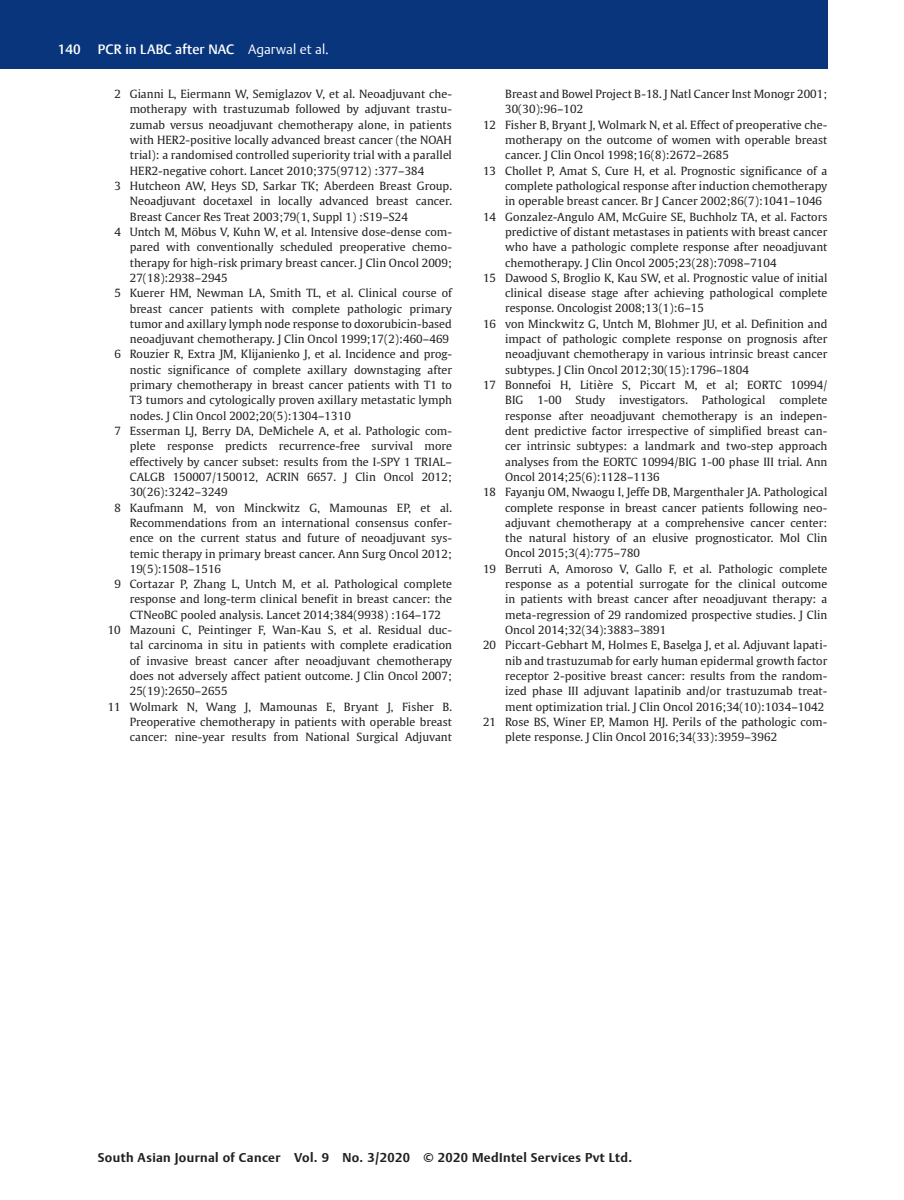
<style>
.page{position:relative;width:904px;height:1200px;background:#fff}
.page>*{position:absolute;margin:0;border:0;box-sizing:border-box;transform-origin:0 0}
.t1{font:500 13.5px "Thieme Argo 2011";letter-spacing:.01em;color:#fff}
.t2{font:700 12.75px "Thieme Argo 2011";letter-spacing:.03em;color:#231f20}
.t3{font:11.25px "Thieme Gulliver 2011";letter-spacing:.005em;color:#231f20}
.s1{font-weight:300}
</style>
<div class="page">
<div style="left:0;top:0;width:827px;height:68px;background:#08357c"></div>
<p class="t1" style="left:58px;top:41px;width:25px">140</p>
<p class="t1" style="left:98px;top:41px;width:232px">PCR in LABC after NAC <span class="s1">Agarwal et al.</span></p>
<p class="t3" style="left:114px;top:86px;width:339px">2 Gianni L, Eiermann W, Semiglazov V, et al. Neoadjuvant che-</p>
<p class="t3" style="left:130px;top:101px;width:323px">motherapy with trastuzumab followed by adjuvant trastu-</p>
<p class="t3" style="left:130px;top:116px;width:323px">zumab versus neoadjuvant chemotherapy alone, in patients</p>
<p class="t3" style="left:130px;top:131px;width:323px">with HER2-positive locally advanced breast cancer (the NOAH</p>
<p class="t3" style="left:130px;top:147px;width:323px">trial): a randomised controlled superiority trial with a parallel</p>
<p class="t3" style="left:130px;top:162px;width:296px">HER2-negative cohort. Lancet 2010;375(9712) :377–384</p>
<p class="t3" style="left:114px;top:177px;width:339px">3 Hutcheon AW, Heys SD, Sarkar TK; Aberdeen Breast Group.</p>
<p class="t3" style="left:130px;top:193px;width:323px">Neoadjuvant docetaxel in locally advanced breast cancer.</p>
<p class="t3" style="left:130px;top:208px;width:279px">Breast Cancer Res Treat 2003;79(1, Suppl 1) :S19–S24</p>
<p class="t3" style="left:114px;top:223px;width:339px">4 Untch M, Möbus V, Kuhn W, et al. Intensive dose-dense com-</p>
<p class="t3" style="left:130px;top:239px;width:323px">pared with conventionally scheduled preoperative chemo-</p>
<p class="t3" style="left:130px;top:254px;width:323px">therapy for high-risk primary breast cancer. J Clin Oncol 2009;</p>
<p class="t3" style="left:130px;top:269px;width:99px">27(18):2938–2945</p>
<p class="t3" style="left:114px;top:285px;width:339px">5 Kuerer HM, Newman LA, Smith TL, et al. Clinical course of</p>
<p class="t3" style="left:130px;top:300px;width:323px">breast cancer patients with complete pathologic primary</p>
<p class="t3" style="left:130px;top:315px;width:323px">tumor and axillary lymph node response to doxorubicin-based</p>
<p class="t3" style="left:130px;top:331px;width:320px">neoadjuvant chemotherapy. J Clin Oncol 1999;17(2):460–469</p>
<p class="t3" style="left:114px;top:346px;width:339px">6 Rouzier R, Extra JM, Klijanienko J, et al. Incidence and prog-</p>
<p class="t3" style="left:130px;top:361px;width:323px">nostic significance of complete axillary downstaging after</p>
<p class="t3" style="left:130px;top:376px;width:323px">primary chemotherapy in breast cancer patients with T1 to</p>
<p class="t3" style="left:130px;top:392px;width:323px">T3 tumors and cytologically proven axillary metastatic lymph</p>
<p class="t3" style="left:130px;top:407px;width:222px">nodes. J Clin Oncol 2002;20(5):1304–1310</p>
<p class="t3" style="left:114px;top:422px;width:339px">7 Esserman LJ, Berry DA, DeMichele A, et al. Pathologic com-</p>
<p class="t3" style="left:130px;top:438px;width:323px">plete response predicts recurrence-free survival more</p>
<p class="t3" style="left:130px;top:453px;width:323px">effectively by cancer subset: results from the I-SPY 1 TRIAL–</p>
<p class="t3" style="left:130px;top:468px;width:323px">CALGB 150007/150012, ACRIN 6657. J Clin Oncol 2012;</p>
<p class="t3" style="left:130px;top:484px;width:99px">30(26):3242–3249</p>
<p class="t3" style="left:114px;top:499px;width:339px">8 Kaufmann M, von Minckwitz G, Mamounas EP, et al.</p>
<p class="t3" style="left:130px;top:514px;width:323px">Recommendations from an international consensus confer-</p>
<p class="t3" style="left:130px;top:530px;width:323px">ence on the current status and future of neoadjuvant sys-</p>
<p class="t3" style="left:130px;top:545px;width:323px">temic therapy in primary breast cancer. Ann Surg Oncol 2012;</p>
<p class="t3" style="left:130px;top:560px;width:93px">19(5):1508–1516</p>
<p class="t3" style="left:114px;top:576px;width:339px">9 Cortazar P, Zhang L, Untch M, et al. Pathological complete</p>
<p class="t3" style="left:130px;top:591px;width:323px">response and long-term clinical benefit in breast cancer: the</p>
<p class="t3" style="left:130px;top:606px;width:313px">CTNeoBC pooled analysis. Lancet 2014;384(9938) :164–172</p>
<p class="t3" style="left:108px;top:621px;width:345px">10 Mazouni C, Peintinger F, Wan-Kau S, et al. Residual duc-</p>
<p class="t3" style="left:130px;top:637px;width:323px">tal carcinoma in situ in patients with complete eradication</p>
<p class="t3" style="left:130px;top:652px;width:323px">of invasive breast cancer after neoadjuvant chemotherapy</p>
<p class="t3" style="left:130px;top:667px;width:323px">does not adversely affect patient outcome. J Clin Oncol 2007;</p>
<p class="t3" style="left:130px;top:683px;width:99px">25(19):2650–2655</p>
<p class="t3" style="left:108px;top:698px;width:345px">11 Wolmark N, Wang J, Mamounas E, Bryant J, Fisher B.</p>
<p class="t3" style="left:130px;top:713px;width:323px">Preoperative chemotherapy in patients with operable breast</p>
<p class="t3" style="left:130px;top:729px;width:323px">cancer: nine-year results from National Surgical Adjuvant</p>
<p class="t3" style="left:505px;top:85px;width:323px">Breast and Bowel Project B-18. J Natl Cancer Inst Monogr 2001;</p>
<p class="t3" style="left:505px;top:101px;width:80px">30(30):96–102</p>
<p class="t3" style="left:483px;top:116px;width:345px">12 Fisher B, Bryant J, Wolmark N, et al. Effect of preoperative che-</p>
<p class="t3" style="left:505px;top:131px;width:323px">motherapy on the outcome of women with operable breast</p>
<p class="t3" style="left:505px;top:147px;width:225px">cancer. J Clin Oncol 1998;16(8):2672–2685</p>
<p class="t3" style="left:483px;top:162px;width:346px">13 Chollet P, Amat S, Cure H, et al. Prognostic significance of a</p>
<p class="t3" style="left:505px;top:177px;width:323px">complete pathological response after induction chemotherapy</p>
<p class="t3" style="left:505px;top:193px;width:318px">in operable breast cancer. Br J Cancer 2002;86(7):1041–1046</p>
<p class="t3" style="left:483px;top:208px;width:346px">14 Gonzalez-Angulo AM, McGuire SE, Buchholz TA, et al. Factors</p>
<p class="t3" style="left:505px;top:223px;width:323px">predictive of distant metastases in patients with breast cancer</p>
<p class="t3" style="left:505px;top:239px;width:323px">who have a pathologic complete response after neoadjuvant</p>
<p class="t3" style="left:505px;top:254px;width:273px">chemotherapy. J Clin Oncol 2005;23(28):7098–7104</p>
<p class="t3" style="left:483px;top:269px;width:345px">15 Dawood S, Broglio K, Kau SW, et al. Prognostic value of initial</p>
<p class="t3" style="left:505px;top:285px;width:323px">clinical disease stage after achieving pathological complete</p>
<p class="t3" style="left:505px;top:300px;width:200px">response. Oncologist 2008;13(1):6–15</p>
<p class="t3" style="left:483px;top:315px;width:346px">16 von Minckwitz G, Untch M, Blohmer JU, et al. Definition and</p>
<p class="t3" style="left:505px;top:330px;width:323px">impact of pathologic complete response on prognosis after</p>
<p class="t3" style="left:505px;top:346px;width:323px">neoadjuvant chemotherapy in various intrinsic breast cancer</p>
<p class="t3" style="left:505px;top:361px;width:245px">subtypes. J Clin Oncol 2012;30(15):1796–1804</p>
<p class="t3" style="left:483px;top:376px;width:346px">17 Bonnefoi H, Litière S, Piccart M, et al; EORTC 10994/</p>
<p class="t3" style="left:505px;top:392px;width:323px">BIG 1-00 Study investigators. Pathological complete</p>
<p class="t3" style="left:505px;top:407px;width:323px">response after neoadjuvant chemotherapy is an indepen-</p>
<p class="t3" style="left:505px;top:422px;width:323px">dent predictive factor irrespective of simplified breast can-</p>
<p class="t3" style="left:505px;top:438px;width:323px">cer intrinsic subtypes: a landmark and two-step approach</p>
<p class="t3" style="left:505px;top:453px;width:323px">analyses from the EORTC 10994/BIG 1-00 phase III trial. Ann</p>
<p class="t3" style="left:505px;top:468px;width:156px">Oncol 2014;25(6):1128–1136</p>
<p class="t3" style="left:483px;top:484px;width:346px">18 Fayanju OM, Nwaogu I, Jeffe DB, Margenthaler JA. Pathological</p>
<p class="t3" style="left:505px;top:499px;width:323px">complete response in breast cancer patients following neo-</p>
<p class="t3" style="left:505px;top:514px;width:323px">adjuvant chemotherapy at a comprehensive cancer center:</p>
<p class="t3" style="left:505px;top:529px;width:323px">the natural history of an elusive prognosticator. Mol Clin</p>
<p class="t3" style="left:505px;top:545px;width:136px">Oncol 2015;3(4):775–780</p>
<p class="t3" style="left:483px;top:560px;width:346px">19 Berruti A, Amoroso V, Gallo F, et al. Pathologic complete</p>
<p class="t3" style="left:505px;top:575px;width:323px">response as a potential surrogate for the clinical outcome</p>
<p class="t3" style="left:505px;top:591px;width:323px">in patients with breast cancer after neoadjuvant therapy: a</p>
<p class="t3" style="left:505px;top:606px;width:323px">meta-regression of 29 randomized prospective studies. J Clin</p>
<p class="t3" style="left:505px;top:621px;width:163px">Oncol 2014;32(34):3883–3891</p>
<p class="t3" style="left:483px;top:637px;width:345px">20 Piccart-Gebhart M, Holmes E, Baselga J, et al. Adjuvant lapati-</p>
<p class="t3" style="left:505px;top:652px;width:323px">nib and trastuzumab for early human epidermal growth factor</p>
<p class="t3" style="left:505px;top:667px;width:323px">receptor 2-positive breast cancer: results from the random-</p>
<p class="t3" style="left:505px;top:683px;width:323px">ized phase III adjuvant lapatinib and/or trastuzumab treat-</p>
<p class="t3" style="left:505px;top:698px;width:320px">ment optimization trial. J Clin Oncol 2016;34(10):1034–1042</p>
<p class="t3" style="left:483px;top:713px;width:345px">21 Rose BS, Winer EP, Mamon HJ. Perils of the pathologic com-</p>
<p class="t3" style="left:505px;top:729px;width:273px">plete response. J Clin Oncol 2016;34(33):3959–3962</p>
<p class="t2" style="left:98px;top:1149px;width:535px">South Asian Journal of Cancer Vol. 9 No. 3/2020 © 2020 MedIntel Services Pvt Ltd.</p>
</div>
